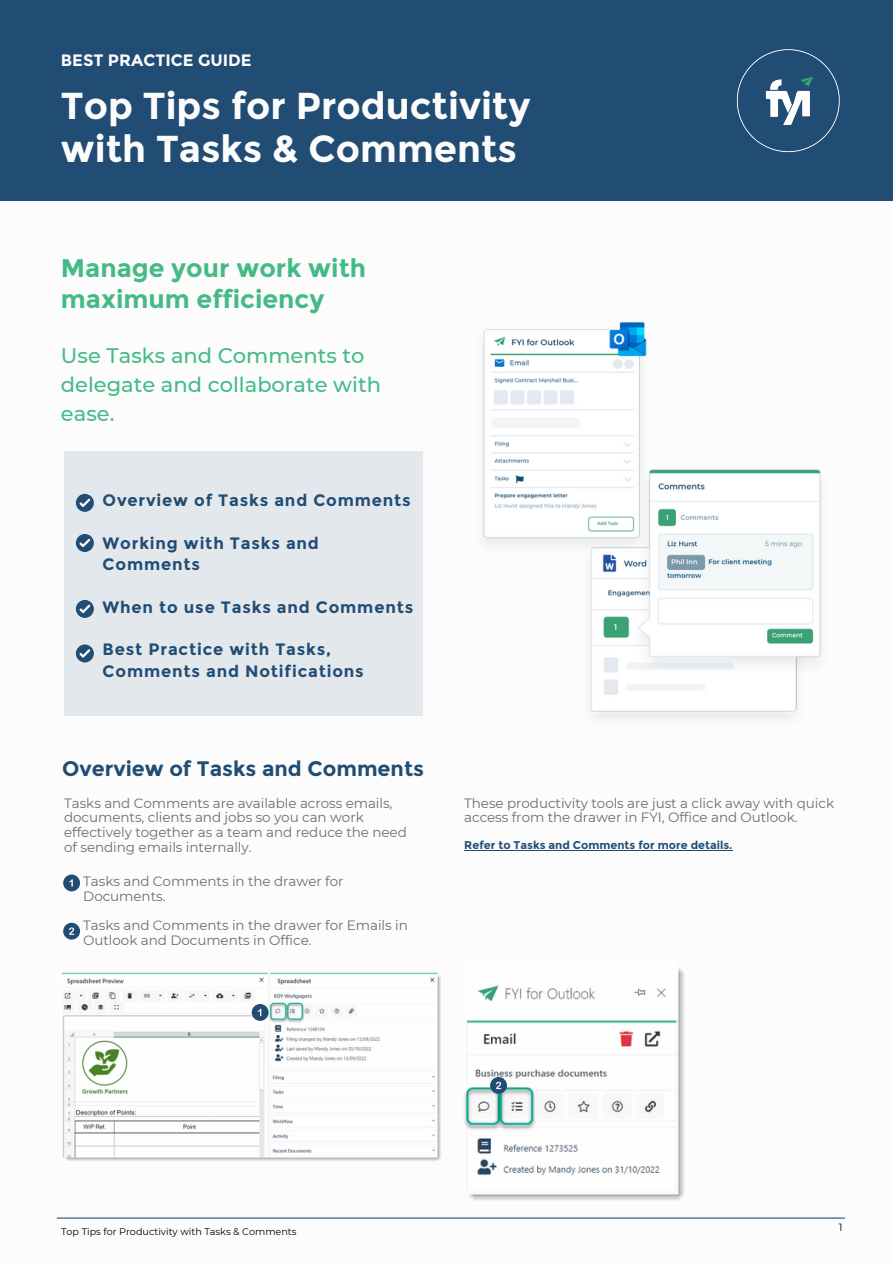
<style>
.page{position:relative;width:893px;height:1264px;background:#fff}
.page>*{position:absolute;margin:0;border:0;box-sizing:border-box;transform-origin:0 0}
.t1{font:700 37.5px "Montserrat";color:#fdfcfc}
.t2{font:700 25.5px/31.5px "Montserrat";color:#44bb87}
.t3{font:500 21px/29.2px "Montserrat";color:#44bb87}
.t4{font:700 21px "Montserrat";color:#214d74}
.t5{font:700 16.5px/21.3px "Montserrat";letter-spacing:.05em;color:#214d74}
.t6{font:700 16.5px "Montserrat";color:#fdfcfc}
.t7{font:13.5px/14.5px "Montserrat";letter-spacing:-.005em;color:#6d6d6d}
.t8{font:700 11.25px "Montserrat";color:#214d74}
.t9{font:10.5px "Montserrat";color:#000}
.t10{font:9.6px "Montserrat";color:#000}
</style>
<div class="page">
<div style="left:0;top:0;width:892px;height:201px;background:#214d74"></div>
<hr style="left:57px;top:1217px;width:787px;height:1px;background:#214d74">
<div style="left:64px;top:451px;width:358px;height:264px;background:#e3e8ec"></div>
<div style="left:76px;top:494px;width:18px;height:18px;background:#214d74;border-radius:50%"></div>
<svg style="left:79px;top:498px;width:11px;height:9px"></svg>
<div style="left:76px;top:534px;width:18px;height:18px;background:#214d74;border-radius:50%"></div>
<svg style="left:79px;top:539px;width:11px;height:8px"></svg>
<div style="left:76px;top:600px;width:18px;height:18px;background:#214d74;border-radius:50%"></div>
<svg style="left:79px;top:604px;width:11px;height:9px"></svg>
<img style="left:736px;top:49px;width:104px;height:104px">
<img style="left:464px;top:967px;width:221px;height:234px">
<img style="left:62px;top:972px;width:379px;height:189px">
<div style="left:63px;top:874px;width:17px;height:17px;background:#214d74;border-radius:50%"></div>
<svg style="left:69px;top:879px;width:4px;height:7px"></svg>
<div style="left:63px;top:922px;width:17px;height:17px;background:#214d74;border-radius:50%"></div>
<svg style="left:69px;top:927px;width:5px;height:7px"></svg>
<div style="left:252px;top:1004px;width:16px;height:16px;background:#214d74;border-radius:50%"></div>
<svg style="left:258px;top:1008px;width:3px;height:8px"></svg>
<div style="left:490px;top:1076px;width:17px;height:17px;background:#214d74;border-radius:50%"></div>
<svg style="left:496px;top:1081px;width:5px;height:8px"></svg>
<img style="left:483px;top:322px;width:339px;height:398px">
<hr style="left:464px;top:850px;width:268px;height:1px;background:#214d74">
<div style="left:76px;top:644px;width:18px;height:18px;background:#214d74;border-radius:50%"></div>
<svg style="left:79px;top:649px;width:11px;height:8px"></svg>
<p class="t6" style="left:61px;top:50px;width:192px">BEST PRACTICE GUIDE</p>
<p class="t1" style="left:61px;top:83px;width:471px">Top Tips for Productivity</p>
<p class="t1" style="left:61px;top:126px;width:457px">with Tasks &amp; Comments</p>
<p class="t2" style="left:61px;top:252px;width:307px">Manage your work with maximum efficiency</p>
<p class="t3" style="left:61px;top:340px;width:321px">Use Tasks and Comments to delegate and collaborate with ease.</p>
<p class="t5" style="left:103px;top:489px;width:310px">Overview of Tasks and Comments</p>
<p class="t5" style="left:103px;top:532px;width:218px">Working with Tasks and<br>Comments</p>
<p class="t5" style="left:103px;top:596px;width:312px">When to use Tasks and Comments</p>
<p class="t5" style="left:103px;top:638px;width:263px">Best Practice with Tasks,<br>Comments and Notifications</p>
<p class="t4" style="left:62px;top:756px;width:363px">Overview of Tasks and Comments</p>
<p class="t7" style="left:64px;top:795px;width:344px">Tasks and Comments are available across emails, documents, clients and jobs so you can work effectively together as a team and reduce the need of sending emails internally.</p>
<p class="t7" style="left:83px;top:874px;width:262px">Tasks and Comments in the drawer for<br>Documents.</p>
<p class="t7" style="left:83px;top:918px;width:326px">Tasks and Comments in the drawer for Emails in<br>Outlook and Documents in Office.</p>
<p class="t7" style="left:464px;top:795px;width:371px">These productivity tools are just a click away with quick access from the drawer in FYI, Office and Outlook.</p>
<p class="t8" style="left:464px;top:838px;width:270px">Refer to Tasks and Comments for more details.</p>
<p class="t10" style="left:61px;top:1225px;width:237px">Top Tips for Productivity with Tasks &amp; Comments</p>
<p class="t9" style="left:838px;top:1221px;width:5px">1</p>
</div>
